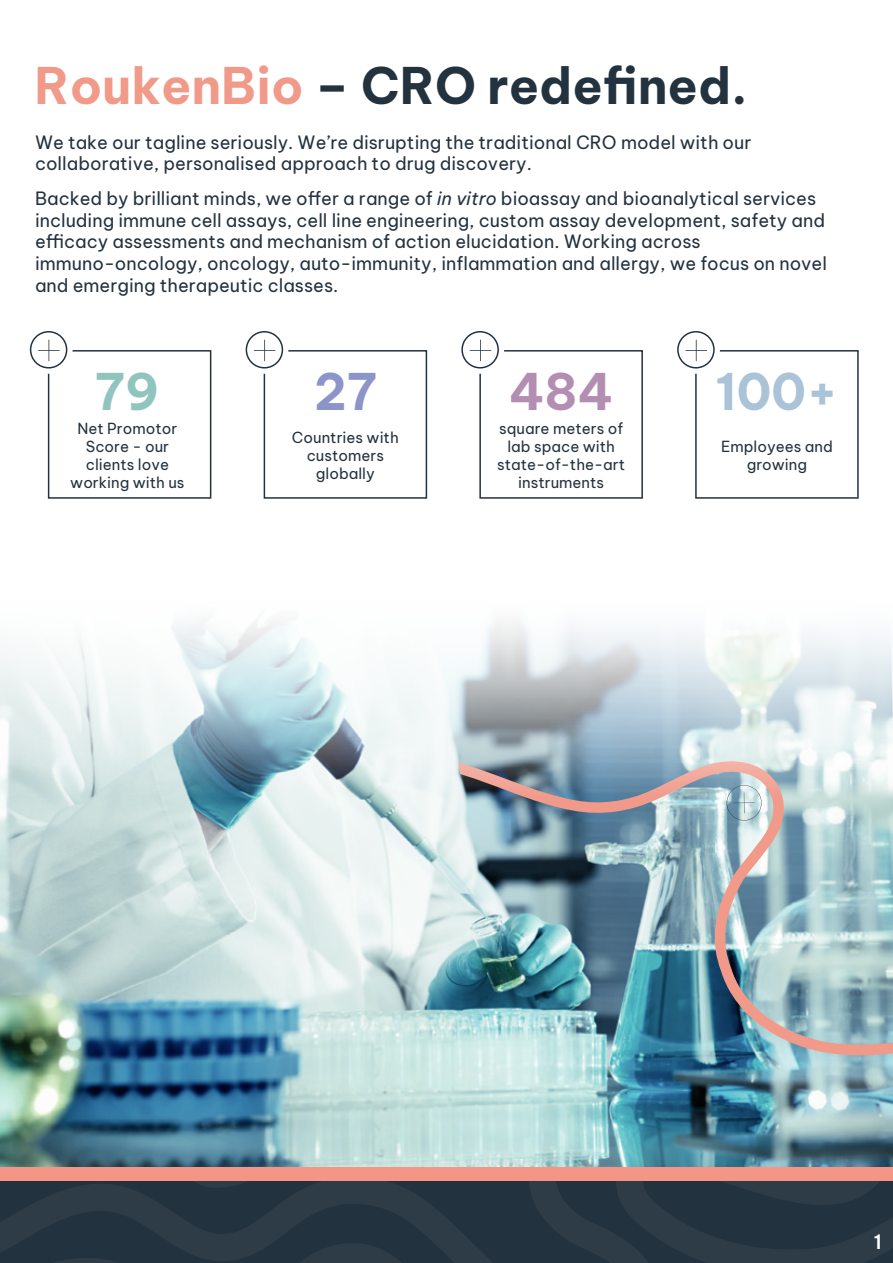
<style>
.page{position:relative;width:893px;height:1263px;background:#fff}
.page>*{position:absolute;margin:0;border:0;box-sizing:border-box;transform-origin:0 0}
.t1{font:700 49.5px "Be Vietnam Pro";color:#23323f}
.t2{font:700 49.5px "Be Vietnam Pro";color:#aac3d7}
.t3{font:700 49.5px "Be Vietnam Pro";color:#b48db2}
.t4{font:700 49.5px "Be Vietnam Pro";color:#90c4be}
.t5{font:700 49.5px "Be Vietnam Pro";color:#8c95ca}
.t6{font:600 19.5px "Be Vietnam Pro";color:#fff}
.t7{font:18px/21.6px "Be Vietnam Pro";color:#23323f}
.t8{font:15px/18px "Be Vietnam Pro";color:#23323f;text-align:center}
.s1{color:#f19a8a}
.s2{font-style:italic}
</style>
<div class="page">
<div style="left:0;top:1167px;width:893px;height:14px;background:#f39686"></div>
<svg style="left:758px;top:1181px;width:135px;height:82px;background:#273643"></svg>
<svg style="left:0;top:1181px;width:758px;height:82px;background:#273542"></svg>
<img style="left:0;top:860px;width:893px;height:307px">
<svg style="left:0;top:623px;width:893px;height:237px"></svg>
<div style="left:48px;top:350px;width:163px;height:149px;background:#fff;border:2px solid #233241"></div>
<div style="left:25px;top:326px;width:48px;height:48px;background:#fff;border-radius:50%"></div>
<div style="left:30px;top:331px;width:37px;height:37px;border:2px solid #233241;border-radius:50%"></div>
<svg style="left:38px;top:340px;width:22px;height:21px"></svg>
<div style="left:264px;top:350px;width:163px;height:149px;background:#fff;border:2px solid #233241"></div>
<div style="left:240px;top:326px;width:48px;height:48px;background:#fff;border-radius:50%"></div>
<div style="left:246px;top:331px;width:37px;height:37px;border:2px solid #233241;border-radius:50%"></div>
<svg style="left:254px;top:340px;width:21px;height:21px"></svg>
<div style="left:479px;top:350px;width:164px;height:149px;background:#fff;border:2px solid #233241"></div>
<div style="left:456px;top:326px;width:48px;height:48px;background:#fff;border-radius:50%"></div>
<div style="left:461px;top:331px;width:38px;height:37px;border:2px solid #233241;border-radius:50%"></div>
<svg style="left:470px;top:340px;width:21px;height:21px"></svg>
<div style="left:695px;top:350px;width:164px;height:149px;background:#fff;border:2px solid #233241"></div>
<div style="left:672px;top:326px;width:48px;height:48px;background:#fff;border-radius:50%"></div>
<div style="left:677px;top:331px;width:38px;height:37px;border:2px solid #233241;border-radius:50%"></div>
<svg style="left:685px;top:340px;width:22px;height:21px"></svg>
<h1 class="t1" style="left:34px;top:44px;width:715px"><span class="s1">RoukenBio</span> – CRO redefined.</h1>
<p class="t7" style="left:35px;top:129px;width:718px">We take our tagline seriously. We’re disrupting the traditional CRO model with our collaborative, personalised approach to drug discovery.</p>
<p class="t7" style="left:35px;top:186px;width:793px">Backed by brilliant minds, we offer a range of <span class="s2">in vitro</span> bioassay and bioanalytical services including immune cell assays, cell line engineering, custom assay development, safety and efficacy assessments and mechanism of action elucidation. Working across immuno-oncology, oncology, auto-immunity, inflammation and allergy, we focus on novel and emerging therapeutic classes.</p>
<h1 class="t4" style="left:95px;top:349px;width:66px">79</h1>
<h1 class="t5" style="left:314px;top:349px;width:64px">27</h1>
<h1 class="t3" style="left:509px;top:349px;width:106px">484</h1>
<h1 class="t2" style="left:715px;top:349px;width:124px">100+</h1>
<p class="t8" style="left:292px;top:427px;width:108px">Countries with customers globally</p>
<p class="t8" style="left:497px;top:418px;width:129px">square meters of lab space with state-of-the-art instruments</p>
<p class="t8" style="left:70px;top:418px;width:116px">Net Promotor<br>Score - our clients love working with us</p>
<p class="t8" style="left:721px;top:436px;width:113px">Employees and growing</p>
<p class="t6" style="left:874px;top:1225px;width:10px">1</p>
</div>
